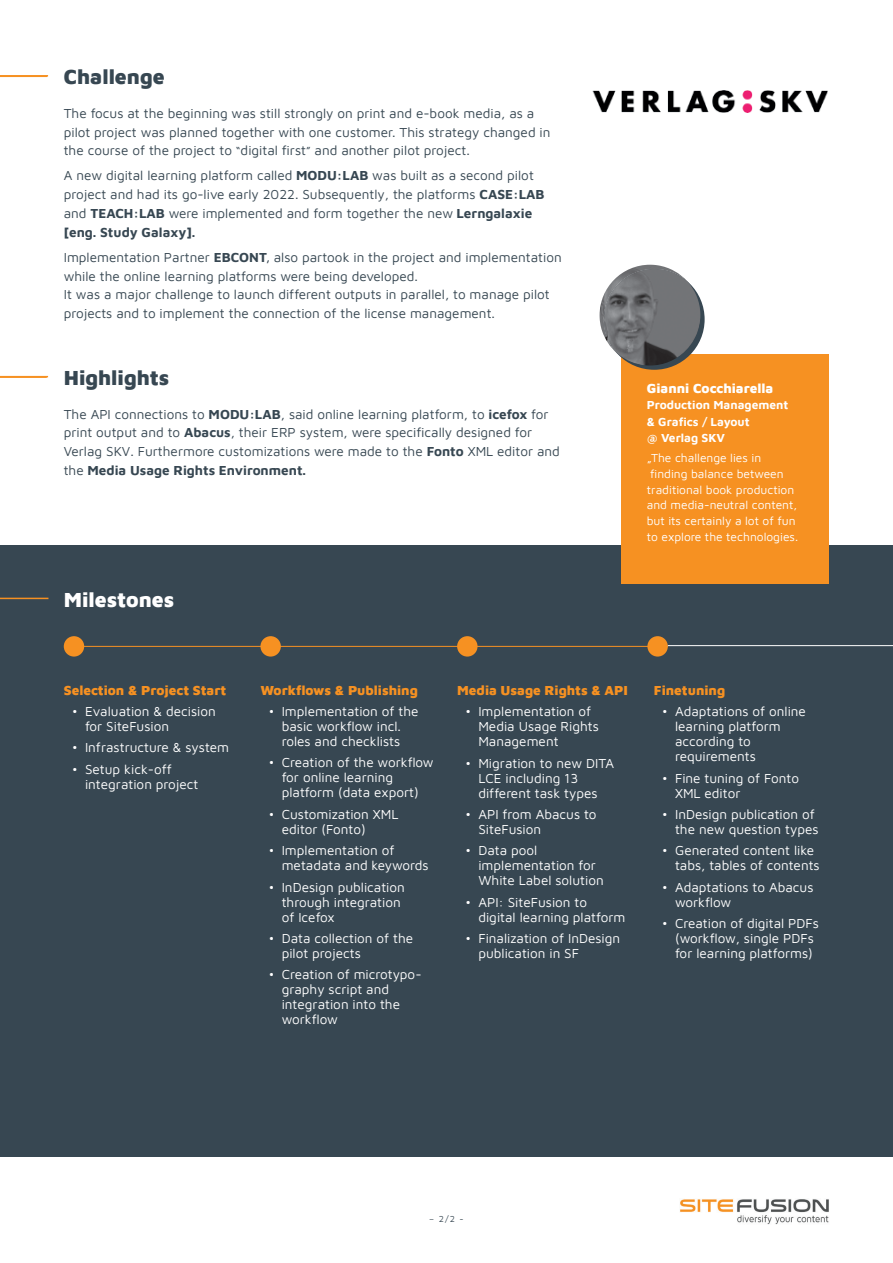
<style>
.page{position:relative;width:893px;height:1263px;background:#fff}
.page>*{position:absolute;margin:0;border:0;box-sizing:border-box;transform-origin:0 0}
.t1{font:900 21px "Maven Pro";color:#374752}
.t2{font:900 21px "Maven Pro";color:#fff}
.t3{font:13.5px/15px "Maven Pro";color:#fff}
.t4{font:13.5px/18.8px "Maven Pro";color:#374752}
.t5{font:900 13.5px "Maven Pro";color:#f69122}
.t6{font:900 13.5px "Maven Pro";color:#fff}
.t7{font:12px/15.8px "Maven Pro";color:#fff}
.t8{font:700 12px/16.5px "Maven Pro";color:#fff}
.t9{font:9px "Maven Pro";color:#374752}
.s1{font-size:12px}
.s2{font-weight:700}
.s3{font-family:"Neo Sans"}
</style>
<div class="page">
<img style="left:680px;top:1199px;width:149px;height:26px">
<hr style="left:0;top:376px;width:47px;height:2px;background:#f69122">
<hr style="left:0;top:75px;width:48px;height:2px;background:#f69122">
<hr style="left:0;top:376px;width:48px;height:1px;background:#f69122">
<div style="left:0;top:546px;width:893px;height:611px;background:#374752"></div>
<hr style="left:0;top:598px;width:48px;height:1px;background:#f69122">
<hr style="left:74px;top:646px;width:594px;height:1px;background:#f69122">
<div style="left:647px;top:636px;width:21px;height:21px;background:#f69122;border-radius:50%"></div>
<div style="left:457px;top:636px;width:20px;height:21px;background:#f69122;border-radius:50%"></div>
<div style="left:260px;top:636px;width:21px;height:21px;background:#f69122;border-radius:50%"></div>
<div style="left:64px;top:636px;width:20px;height:21px;background:#f69122;border-radius:50%"></div>
<div style="left:621px;top:354px;width:208px;height:230px;background:#f69122"></div>
<svg style="left:604px;top:269px;width:101px;height:101px;background:#6c6f72"></svg>
<img style="left:600px;top:265px;width:50px;height:59px">
<img style="left:604px;top:313px;width:96px;height:52px">
<hr style="left:668px;top:645px;width:225px;height:1px;background:#fff">
<img style="left:592px;top:91px;width:236px;height:22px">
<h1 class="t1" style="left:64px;top:62px;width:102px">Challenge</h1>
<p class="t4" style="left:64px;top:103px;width:488px">The focus at the beginning was still strongly on print and e-book media, as a pilot project was planned together with one customer. This strategy changed in the course of the project to <span class="s1">“</span>digital first<span class="s1">”</span> and another pilot project.</p>
<p class="t4" style="left:64px;top:166px;width:482px">A new digital learning platform called <span class="s2">MODU:LAB</span> was built as a second pilot project and had its go-live early 2022. Subsequently, the platforms <span class="s2">CASE:LAB </span>and <span class="s2">TEACH:LAB</span> were implemented and form together the new <span class="s2">Lerngalaxie [eng. Study Galaxy].</span></p>
<p class="t4" style="left:64px;top:247px;width:499px">Implementation Partner <span class="s2">EBCONT</span><span class="s3">,</span> also partook in the project and implementation while the online learning platforms were being developed.<br>It was a major challenge to launch different outputs in parallel, to manage pilot projects and to implement the connection of the license management.</p>
<h1 class="t1" style="left:64px;top:363px;width:107px">Highlights</h1>
<p class="t4" style="left:64px;top:404px;width:498px">The API connections to <span class="s2">MODU:LAB</span>, said online learning platform, to <span class="s2">icefox</span> for print output and to <span class="s2">Abacus</span>, their ERP system, were specifically designed for Verlag SKV. Furthermore customizations were made to the <span class="s2">Fonto</span> XML editor and the <span class="s2">Media Usage Rights Environment.</span></p>
<h1 class="t2" style="left:64px;top:585px;width:112px">Milestones</h1>
<p class="t6" style="left:647px;top:379px;width:128px">Gianni Cocchiarella</p>
<p class="t8" style="left:647px;top:396px;width:143px">Production Management &amp; Grafics / Layout<br>@ Verlag SKV</p>
<p class="t7" style="left:647px;top:449px;width:153px">„The challenge lies in finding balance between traditional book production and media-neutral content, but its certainly a lot of fun to explore the technologies.</p>
<p class="t5" style="left:64px;top:681px;width:164px">Selection &amp; Project Start</p>
<p class="t3" style="left:85px;top:703px;width:132px;text-indent:-13px">• Evaluation &amp; decision for SiteFusion</p>
<p class="t3" style="left:72px;top:739px;width:158px">• Infrastructure &amp; system</p>
<p class="t3" style="left:85px;top:761px;width:115px;text-indent:-13px">• Setup kick-off integration project</p>
<p class="t5" style="left:260px;top:681px;width:159px">Workflows &amp; Publishing</p>
<p class="t3" style="left:269px;top:703px;width:151px;text-align:center">• Implementation of the basic workflow incl. roles and checklists</p>
<p class="t3" style="left:282px;top:754px;width:154px;text-indent:-13px">• Creation of the workflow for online learning platform (data export)</p>
<p class="t3" style="left:282px;top:806px;width:118px;text-indent:-13px">• Customization XML editor (Fonto)</p>
<p class="t3" style="left:282px;top:842px;width:148px;text-indent:-13px">• Implementation of metadata and keywords</p>
<p class="t3" style="left:282px;top:879px;width:125px;text-indent:-13px">• InDesign publication through integration of Icefox</p>
<p class="t3" style="left:282px;top:930px;width:133px;text-indent:-13px">• Data collection of the pilot projects</p>
<p class="t3" style="left:282px;top:966px;width:141px;text-indent:-13px">• Creation of microtypo&shy;graphy script and integration into the workflow</p>
<p class="t5" style="left:457px;top:681px;width:172px">Media Usage Rights &amp; API</p>
<p class="t3" style="left:478px;top:703px;width:122px;text-indent:-13px">• Implementation of<br>Media Usage Rights<br>Management</p>
<p class="t3" style="left:478px;top:754px;width:137px;text-indent:-13px">• Migration to new DITA<br>LCE including 13 different task types</p>
<p class="t3" style="left:478px;top:806px;width:120px;text-indent:-13px">• API from Abacus to<br>SiteFusion</p>
<p class="t3" style="left:478px;top:842px;width:127px;text-indent:-13px">• Data pool implementation for<br>White Label solution</p>
<p class="t3" style="left:478px;top:894px;width:149px;text-indent:-13px">• API: SiteFusion to digital learning platform</p>
<p class="t3" style="left:478px;top:930px;width:143px;text-indent:-13px">• Finalization of InDesign publication in SF</p>
<p class="t5" style="left:654px;top:681px;width:73px">Finetuning</p>
<p class="t3" style="left:675px;top:703px;width:132px;text-indent:-13px">• Adaptations of online learning platform according to requirements</p>
<p class="t3" style="left:675px;top:769px;width:125px;text-indent:-13px">• Fine tuning of Fonto<br>XML editor</p>
<p class="t3" style="left:662px;top:806px;width:158px;text-align:right">• InDesign publication of the new question types</p>
<p class="t3" style="left:675px;top:842px;width:146px;text-indent:-13px">• Generated content like tabs, tables of contents</p>
<p class="t3" style="left:675px;top:879px;width:140px;text-indent:-13px">• Adaptations to Abacus workflow</p>
<p class="t3" style="left:662px;top:915px;width:158px;text-align:center">• Creation of digital PDFs (workflow, single PDFs for learning platforms)</p>
<p class="t9" style="left:429px;top:1212px;width:36px">– 2 / 2 -</p>
</div>
